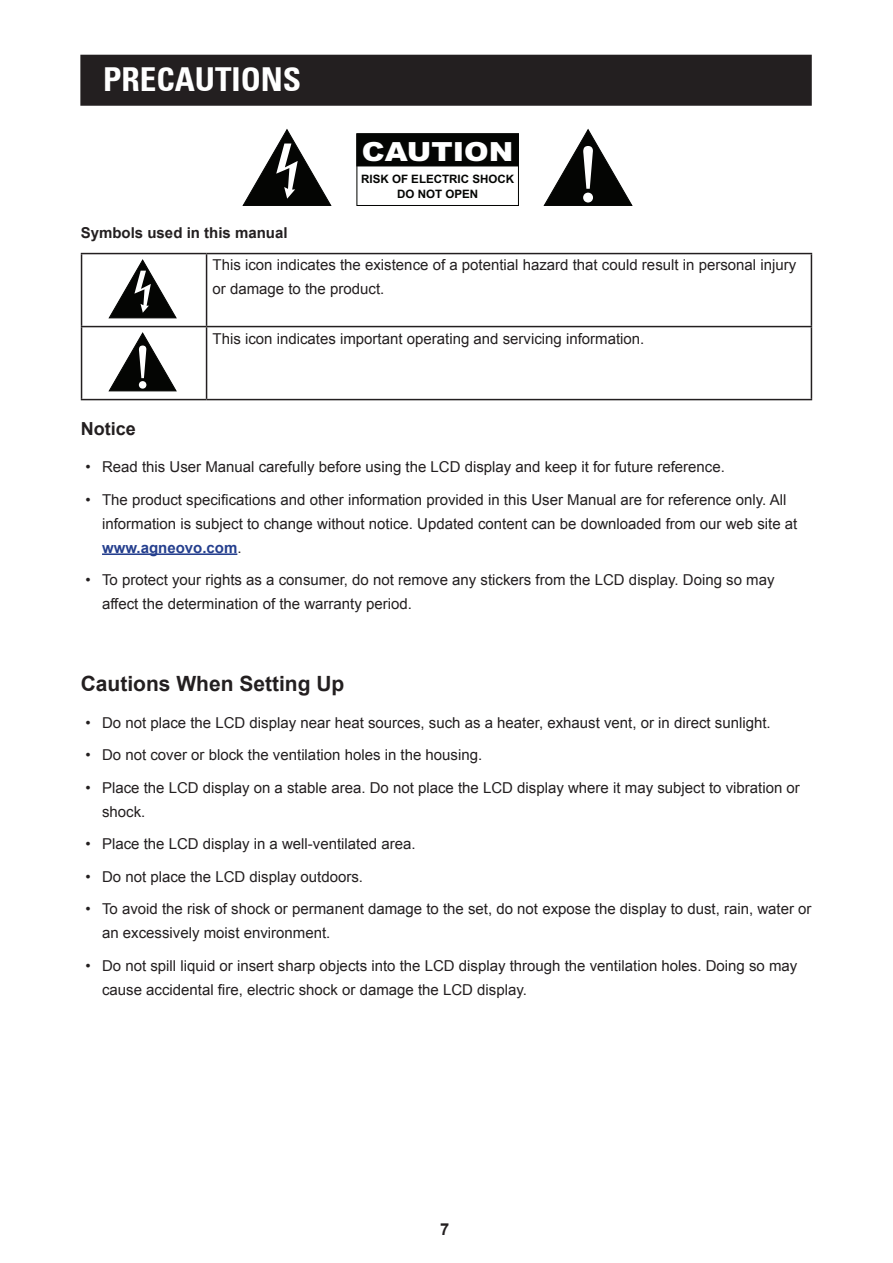
<style>
.page{position:relative;width:893px;height:1263px;background:#fff}
.page>*{position:absolute;margin:0;border:0;box-sizing:border-box;transform-origin:0 0}
.t1{font:700 condensed 33px "Univers 67";color:#fff}
.t2{font:900 26.4px "Arial";color:#fff;scale:1.12 1}
.t3{font:700 21px "Arial";color:#231f20}
.t4{font:700 18px "Arial";color:#231f20}
.t5{font:700 16.5px "Arial";color:#231f20}
.t6{font:15px/24px "Arial";color:#231f20}
.t7{font:700 15px "Arial";color:#231f20}
.t8{font:700 11.55px/15px "Arial";color:#040503;text-align:center}
.s1{font-weight:700;color:#253f8e}
</style>
<div class="page">
<div style="left:81px;top:55px;width:730px;height:50px;background:#231f20"></div>
<div style="left:80px;top:55px;width:732px;height:51px;border:2px solid #231f20"></div>
<svg style="left:243px;top:129px;width:89px;height:77px"></svg>
<svg style="left:543px;top:129px;width:89px;height:77px"></svg>
<div style="left:356px;top:133px;width:163px;height:73px;border:1px solid #040503"></div>
<div style="left:357px;top:133px;width:162px;height:33px;background:#040503;border:1px solid #040503"></div>
<hr style="left:102px;top:553px;width:135px;height:2px;background:#253f8e">
<hr style="left:81px;top:253px;width:126px;height:1px;background:#231f20">
<hr style="left:81px;top:254px;width:1px;height:72px;background:#231f20">
<hr style="left:207px;top:253px;width:605px;height:1px;background:#231f20">
<hr style="left:206px;top:254px;width:1px;height:72px;background:#231f20">
<hr style="left:811px;top:254px;width:1px;height:72px;background:#231f20">
<hr style="left:81px;top:326px;width:126px;height:1px;background:#231f20">
<hr style="left:81px;top:327px;width:1px;height:72px;background:#231f20">
<hr style="left:207px;top:326px;width:605px;height:1px;background:#231f20">
<hr style="left:206px;top:327px;width:1px;height:72px;background:#231f20">
<hr style="left:811px;top:327px;width:1px;height:72px;background:#231f20">
<hr style="left:81px;top:399px;width:126px;height:1px;background:#231f20">
<hr style="left:207px;top:399px;width:605px;height:1px;background:#231f20">
<svg style="left:109px;top:260px;width:67px;height:58px"></svg>
<svg style="left:109px;top:333px;width:67px;height:58px"></svg>
<h1 class="t1" style="left:103px;top:59px;width:200px">PRECAUTIONS</h1>
<h2 class="t2" style="left:362px;top:134px;width:137px">CAUTION</h2>
<p class="t8" style="left:361px;top:173px;width:155px">RISK OF ELECTRIC SHOCK<br>DO NOT OPEN</p>
<p class="t7" style="left:81px;top:223px;width:208px">Symbols used in this manual</p>
<p class="t6" style="left:213px;top:253px;width:585px">This icon indicates the existence of a potential hazard that could result in personal injury or damage to the product.</p>
<p class="t6" style="left:213px;top:326px;width:433px">This icon indicates important operating and servicing information.</p>
<p class="t4" style="left:81px;top:417px;width:57px">Notice</p>
<p class="t6" style="left:86px;top:455px;width:641px">• Read this User Manual carefully before using the LCD display and keep it for future reference.</p>
<p class="t6" style="left:102px;top:487px;width:697px;text-indent:-16px">• The product specifications and other information provided in this User Manual are for reference only. All information is subject to change without notice. Updated content can be downloaded from our web site at <span class="s1">www.agneovo.com</span>.</p>
<p class="t6" style="left:102px;top:568px;width:674px;text-indent:-16px">• To protect your rights as a consumer, do not remove any stickers from the LCD display. Doing so may affect the determination of the warranty period.</p>
<h3 class="t3" style="left:81px;top:670px;width:265px">Cautions When Setting Up</h3>
<p class="t6" style="left:86px;top:711px;width:687px">• Do not place the LCD display near heat sources, such as a heater, exhaust vent, or in direct sunlight.</p>
<p class="t6" style="left:86px;top:743px;width:398px">• Do not cover or block the ventilation holes in the housing.</p>
<p class="t6" style="left:102px;top:776px;width:699px;text-indent:-16px">• Place the LCD display on a stable area. Do not place the LCD display where it may subject to vibration or shock.</p>
<p class="t6" style="left:86px;top:832px;width:331px">• Place the LCD display in a well-ventilated area.</p>
<p class="t6" style="left:86px;top:865px;width:279px">• Do not place the LCD display outdoors.</p>
<p class="t6" style="left:102px;top:897px;width:711px;text-indent:-16px">• To avoid the risk of shock or permanent damage to the set, do not expose the display to dust, rain, water or an excessively moist environment.</p>
<p class="t6" style="left:102px;top:954px;width:697px;text-indent:-16px">• Do not spill liquid or insert sharp objects into the LCD display through the ventilation holes. Doing so may cause accidental fire, electric shock or damage the LCD display.</p>
<p class="t5" style="left:440px;top:1218px;width:11px">7</p>
</div>
